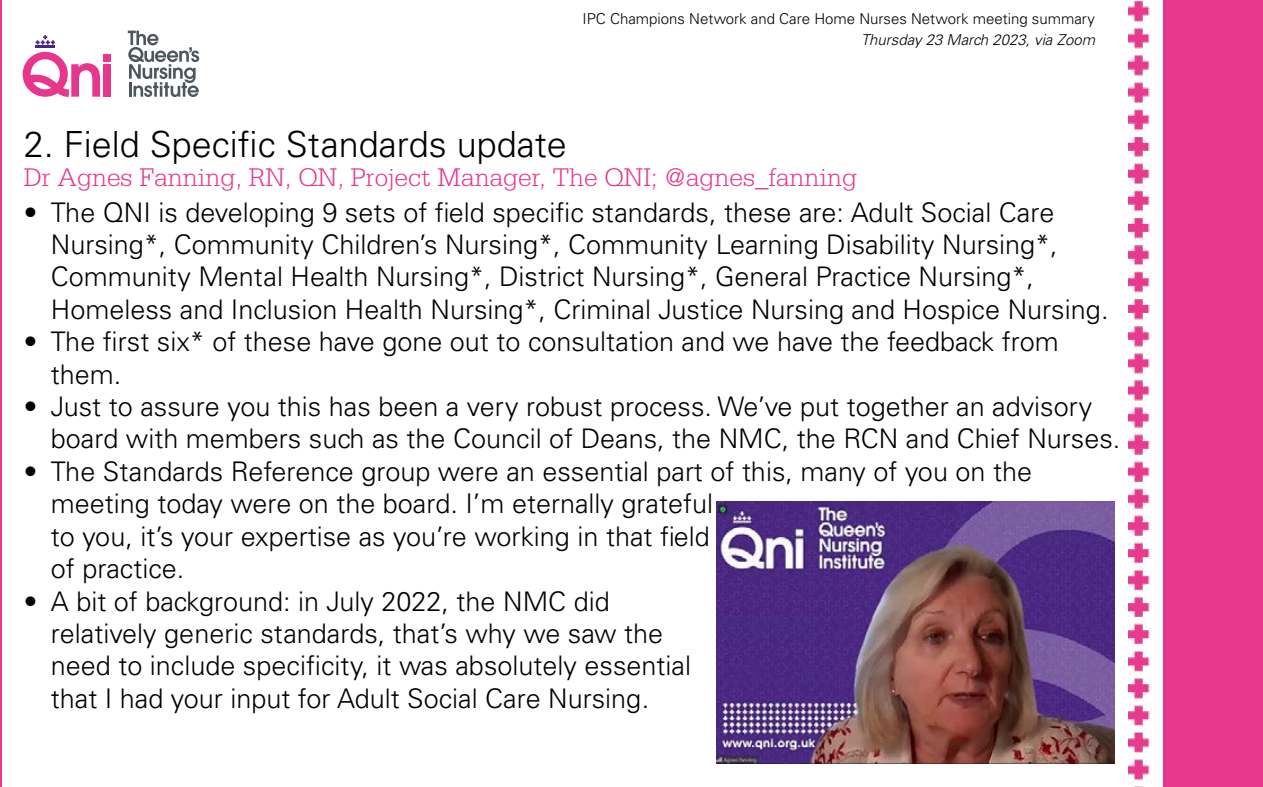
<style>
.page{position:relative;width:1263px;height:787px;background:#fff}
.page>*{position:absolute;margin:0;border:0;box-sizing:border-box;transform-origin:0 0}
.t1{font:300 36px "Univers LT Std";color:#000}
.t2{font:300 27px/32.4px "Univers LT Std";color:#000}
.t3{font:300 27px "Serifa Std";color:#e7378c}
.t4{font:300 15px "Univers LT Std";color:#000}
.t5{font:italic 300 15px "Univers LT Std";color:#000}
</style>
<div class="page">
<hr style="left:0;top:0;width:1px;height:787px;background:#e7378c">
<div style="left:103px;top:54px;width:8px;height:7px;background:#e7378c"></div>
<div style="left:103px;top:64px;width:8px;height:33px;background:#e7378c"></div>
<svg style="left:23px;top:35px;width:77px;height:62px"></svg>
<svg style="left:128px;top:31px;width:71px;height:66px"></svg>
<div style="left:1164px;top:0;width:99px;height:787px;background:#e7378c"></div>
<img style="left:1128px;top:2px;width:23px;height:785px">
<img style="left:716px;top:501px;width:399px;height:262px">
<p class="t4" style="left:583px;top:13px;width:514px">IPC Champions Network and Care Home Nurses Network meeting summary</p>
<p class="t5" style="left:861px;top:34px;width:235px">Thursday 23 March 2023, via Zoom</p>
<h1 class="t1" style="left:24px;top:130px;width:544px">2. Field Specific Standards update</h1>
<p class="t3" style="left:24px;top:167px;width:835px">Dr Agnes Fanning, RN, QN, Project Manager, The QNI; @agnes_fanning</p>
<p class="t2" style="left:51px;top:198px;width:1059px;text-indent:-27px">• The QNI is developing 9 sets of field specific standards, these are: Adult Social Care Nursing*, Community Children’s Nursing*, Community Learning Disability Nursing*, Community Mental Health Nursing*, District Nursing*, General Practice Nursing*, Homeless and Inclusion Health Nursing*, Criminal Justice Nursing and Hospice Nursing.</p>
<p class="t2" style="left:51px;top:327px;width:1009px;text-indent:-27px">• The first six* of these have gone out to consultation and we have the feedback from them.</p>
<p class="t2" style="left:51px;top:392px;width:1071px;text-indent:-27px">• Just to assure you this has been a very robust process. We’ve put together an advisory board with members such as the Council of Deans, the NMC, the RCN and Chief Nurses.</p>
<p class="t2" style="left:51px;top:457px;width:983px;text-indent:-27px">• The Standards Reference group were an essential part of this, many of you on the meeting today were on the board. I’m eternally grateful<br>to you, it’s your expertise as you’re working in that field<br>of practice.</p>
<p class="t2" style="left:51px;top:587px;width:642px;text-indent:-27px">• A bit of background: in July 2022, the NMC did relatively generic standards, that’s why we saw the need to include specificity, it was absolutely essential that I had your input for Adult Social Care Nursing.</p>
</div>
